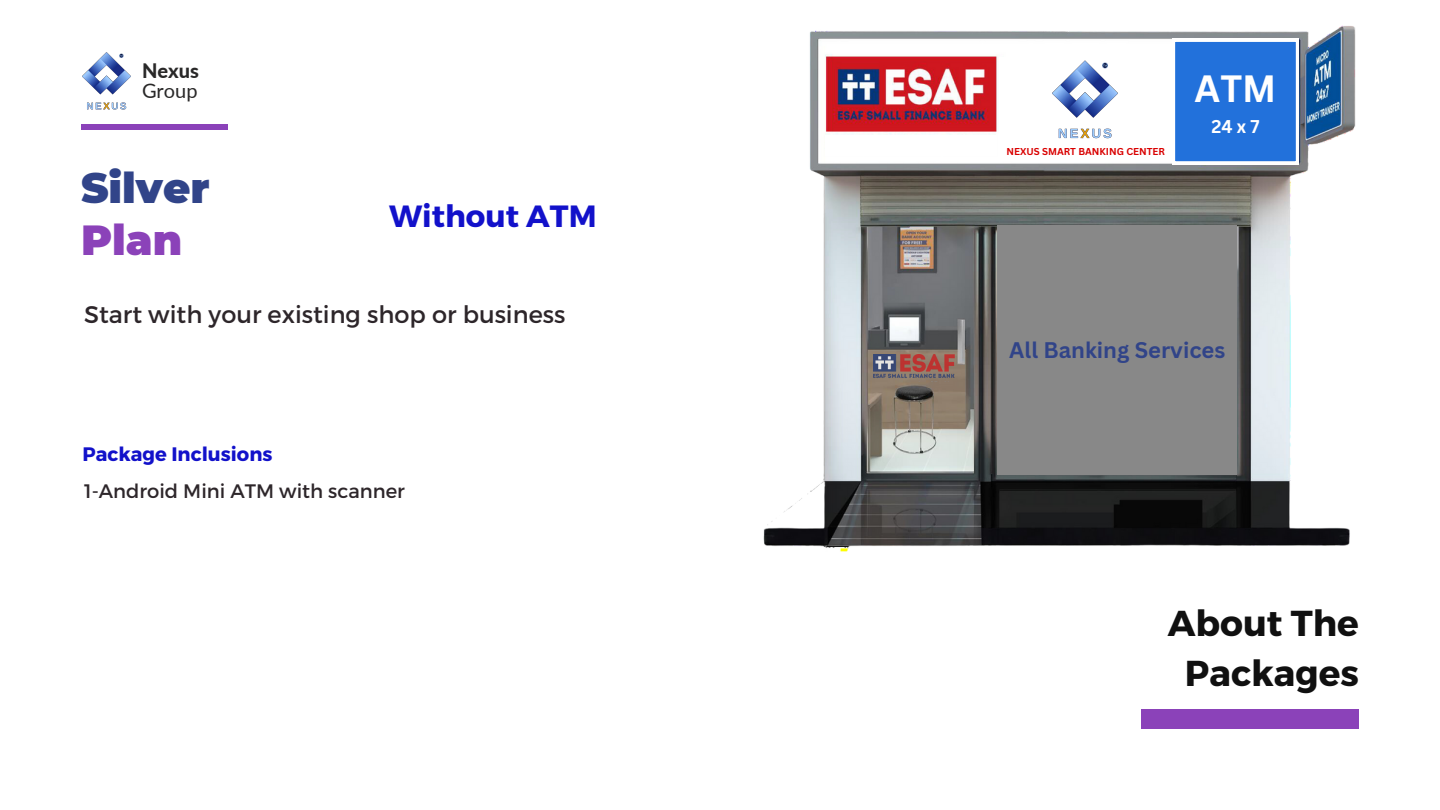
<style>
.page{position:relative;width:1440px;height:810px;background:#fff}
.page>*{position:absolute;margin:0;border:0;box-sizing:border-box;transform-origin:0 0}
.t1{font:900 42px "Montserrat";color:#314489}
.t2{font:900 42px "Montserrat";color:#8b42b9}
.t3{font:700 37px "Canva Sans";color:#fff}
.t4{font:700 36px/50.2px "Montserrat";color:#101010;text-align:center}
.t5{font:700 30.7px "Montserrat";color:#1211ca}
.t6{font:24px "Montserrat";color:#2d262a}
.t7{font:700 22px "Canva Sans";color:#314489}
.t8{font:800 20px "Lato";color:#292828}
.t9{font:20px "Lato";color:#292828}
.t10{font:19.5px "Montserrat";color:#2d262a}
.t11{font:700 19.5px "Montserrat";color:#1211ca}
.t12{font:700 18px "Canva Sans";color:#fff}
.t13{font:700 9.7px "Canva Sans";color:#d90001}
</style>
<div class="page">
<div style="left:1142px;top:710px;width:217px;height:19px;background:#8b42b9"></div>
<div style="left:81px;top:124px;width:146px;height:5px;background:#8b42b9"></div>
<img style="left:82px;top:52px;width:48px;height:58px">
<img style="left:763px;top:25px;width:593px;height:527px">
<div style="left:999px;top:57px;width:170px;height:76px;background:#fff"></div>
<svg style="left:1172px;top:39px;width:126px;height:125px;background:#327bdd"></svg>
<img style="left:1053px;top:60px;width:64px;height:80px">
<img style="left:873px;top:355px;width:82px;height:27px">
<div style="left:826px;top:136px;width:171px;height:20px;background:#fff"></div>
<div style="left:998px;top:225px;width:239px;height:249px;background:#888"></div>
<p class="t8" style="left:142px;top:58px;width:58px">Nexus</p>
<p class="t9" style="left:142px;top:79px;width:57px">Group</p>
<h2 class="t3" style="left:1195px;top:62px;width:83px">ATM</h2>
<p class="t12" style="left:1211px;top:114px;width:50px">24x7</p>
<p class="t13" style="left:1006px;top:145px;width:160px">NEXUS SMART BANKING CENTER</p>
<h1 class="t1" style="left:81px;top:163px;width:130px">Silver</h1>
<h1 class="t2" style="left:81px;top:214px;width:103px">Plan</h1>
<p class="t5" style="left:389px;top:196px;width:209px">Without ATM</p>
<p class="t6" style="left:84px;top:299px;width:483px">Start with your existing shop or business</p>
<p class="t11" style="left:82px;top:441px;width:192px">Package Inclusions</p>
<p class="t10" style="left:84px;top:479px;width:322px">1-Android Mini ATM with scanner</p>
<p class="t7" style="left:1009px;top:334px;width:218px">All Banking Services</p>
<h3 class="t4" style="left:1168px;top:596px;width:193px">About The<br>Packages</h3>
</div>
